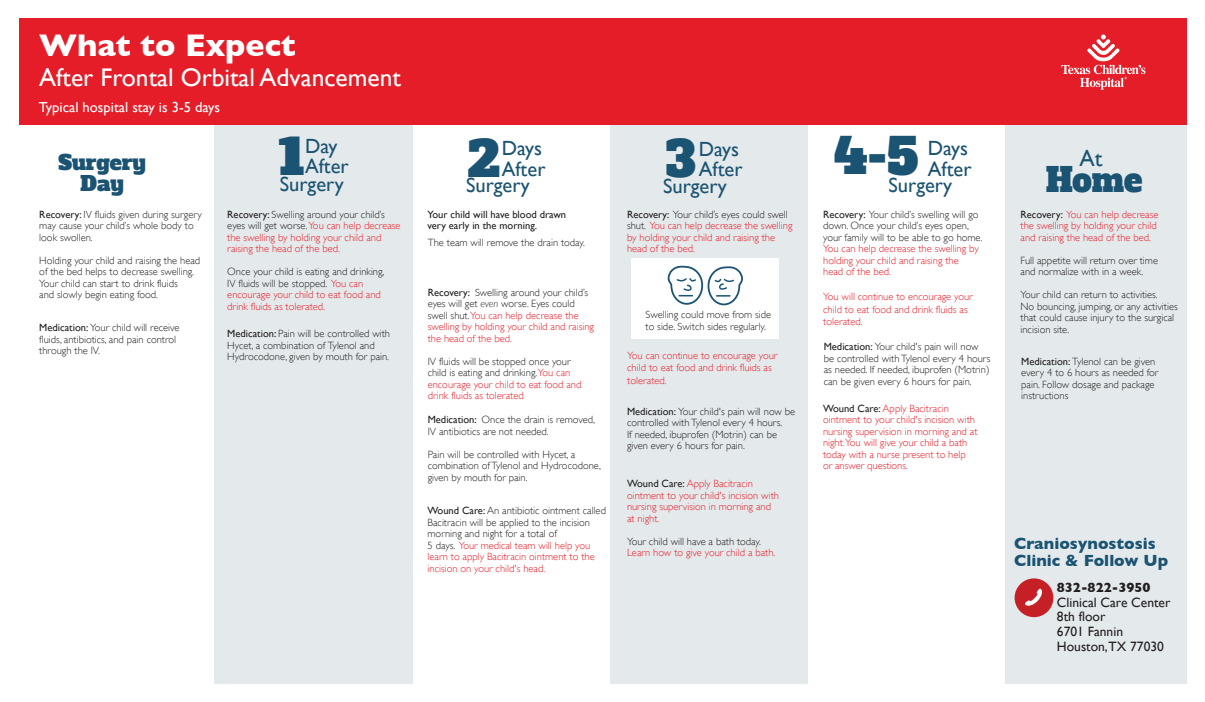
<style>
.page{position:relative;width:1205px;height:702px;background:#fff}
.page>*{position:absolute;margin:0;border:0;box-sizing:border-box;transform-origin:0 0}
.t1{font:49.25px "Alfa Slab One";color:#1b5372}
.t2{font:48.9px "Alfa Slab One";color:#1b5372}
.t3{font:33.35px "Alfa Slab One";color:#1b5372;scale:.93 1}
.t4{font:700 31.9px "Gill Sans";color:#fff}
.t5{font:25.5px "Gill Sans";color:#fff}
.t6{font:23px "Gill Sans";color:#1b5372}
.t7{font:20.55px/20.6px "Gill Sans";color:#1b5372}
.t8{font:20.55px/20.6px "Alfa Slab One";color:#1b5372;text-align:center}
.t9{font:700 16.5px/16.9px "Gill Sans";color:#1b5372}
.t10{font:14.6px "Gill Sans";color:#fff}
.t11{font:13.55px/14.6px "Gill Sans";color:#231f20}
.t12{font:700 13.55px "Gill Sans";color:#231f20}
.t13{font:300 10.5px/11.5px "Gill Sans";color:#231f20}
.t14{font:300 10.5px/11.5px "Gill Sans";color:#e51d28}
.t15{font:10.5px/11.5px "Gill Sans";color:#231f20}
.s1{font-weight:400;color:#231f20}
.s2{color:#231f20}
.s3{font-weight:400}
.s4{font-style:italic;color:#231f20}
.s5{color:#e51d28}
</style>
<div class="page">
<div style="left:1006px;top:126px;width:181px;height:558px;background:#e4eaec"></div>
<div style="left:610px;top:126px;width:198px;height:558px;background:#e4eaec"></div>
<div style="left:214px;top:125px;width:198px;height:559px;background:#e4eaec"></div>
<div style="left:632px;top:259px;width:147px;height:80px;background:#fff"></div>
<div style="left:19px;top:18px;width:1168px;height:106px;background:#e51d28"></div>
<svg style="left:1061px;top:35px;width:84px;height:55px"></svg>
<svg style="left:667px;top:265px;width:75px;height:41px"></svg>
<div style="left:1015px;top:578px;width:38px;height:39px;background:#c52026;border-radius:50%"></div>
<svg style="left:1025px;top:588px;width:17px;height:18px"></svg>
<h3 class="t4" style="left:39px;top:27px;width:258px">What to Expect</h3>
<h3 class="t5" style="left:39px;top:63px;width:363px">After Frontal Orbital Advancement</h3>
<h3 class="t10" style="left:39px;top:98px;width:183px">Typical hospital stay is 3-5 days</h3>
<h3 class="t8" style="left:58px;top:153px;width:89px">Surgery<br>Day</h3>
<h2 class="t2" style="left:834px;top:124px;width:86px">4-5</h2>
<h1 class="t1" style="left:278px;top:124px;width:28px">1</h1>
<h3 class="t7" style="left:502px;top:138px;width:45px">Days<br>After</h3>
<h3 class="t7" style="left:466px;top:175px;width:65px">Surgery</h3>
<h2 class="t2" style="left:468px;top:126px;width:33px">2</h2>
<h3 class="t7" style="left:699px;top:138px;width:45px">Days<br>After</h3>
<h3 class="t7" style="left:663px;top:175px;width:65px">Surgery</h3>
<h2 class="t2" style="left:665px;top:126px;width:32px">3</h2>
<h3 class="t7" style="left:928px;top:138px;width:45px">Days<br>After</h3>
<h3 class="t7" style="left:889px;top:175px;width:65px">Surgery</h3>
<h3 class="t7" style="left:305px;top:135px;width:45px">Day<br>After</h3>
<h3 class="t7" style="left:280px;top:174px;width:66px">Surgery</h3>
<p class="t14" style="left:227px;top:208px;width:175px"><span class="s1">Recovery:</span> <span class="s2">Swelling around your child’s eyes will get worse.</span>You can help decrease the swelling by holding your child and raising the head of the bed.</p>
<p class="t14" style="left:227px;top:266px;width:159px"><span class="s2">Once your child is eating and drinking, IV fluids will be stopped.</span> You can encourage your child to eat food and drink fluids as tolerated.</p>
<p class="t13" style="left:227px;top:327px;width:164px"><span class="s3">Medication:</span> Pain will be controlled with<br>Hycet, a combination of Tylenol and<br>Hydrocodone, given by mouth for pain.</p>
<p class="t14" style="left:627px;top:208px;width:167px"><span class="s1">Recovery:</span> <span class="s2">Your child’s eyes could swell shut.</span> You can help decrease the swelling by holding your child and raising the head of the bed.</p>
<p class="t13" style="left:39px;top:208px;width:164px"><span class="s3">Recovery:</span> IV fluids given during surgery may cause your child’s whole body to look swollen.</p>
<p class="t13" style="left:39px;top:254px;width:162px">Holding your child and raising the head of the bed helps to decrease swelling.<br>Your child can start to drink fluids<br>and slowly begin eating food.</p>
<p class="t15" style="left:428px;top:208px;width:140px">Your child will have blood drawn very early in the morning.</p>
<p class="t13" style="left:428px;top:236px;width:159px">The team will remove the drain today.</p>
<p class="t14" style="left:428px;top:286px;width:168px"><span class="s1">Recovery:</span> <span class="s2">Swelling around your child’s eyes will get</span> <span class="s4">even</span> <span class="s2">worse. Eyes could swell shut.</span>You can help decrease the swelling by holding your child and raising the head of the bed.</p>
<p class="t14" style="left:428px;top:355px;width:155px"><span class="s2">IV fluids will be stopped once your child is eating and drinking.</span>You can encourage your child to eat food and drink fluids as tolerated</p>
<p class="t13" style="left:428px;top:414px;width:169px"><span class="s3">Medication:</span> Once the drain is removed,<br>IV antibiotics are not needed.</p>
<p class="t13" style="left:428px;top:448px;width:175px">Pain will be controlled with Hycet, a combination of Tylenol and Hydrocodone, given by mouth for pain.</p>
<p class="t13" style="left:646px;top:309px;width:127px">Swelling could move from side</p>
<p class="t13" style="left:39px;top:321px;width:142px"><span class="s3">Medication:</span> Your child will receive</p>
<p class="t13" style="left:646px;top:321px;width:122px">to side. Switch sides regularly.</p>
<p class="t13" style="left:39px;top:333px;width:138px">fluids, antibiotics, and pain control through the IV.</p>
<p class="t14" style="left:627px;top:348px;width:152px;line-height:12.5px">You can continue to encourage your child to eat food and drink fluids as tolerated.</p>
<p class="t13" style="left:627px;top:405px;width:170px"><span class="s3">Medication:</span> Your child's pain will now be controlled with Tylenol every 4 hours.<br>If needed, ibuprofen (Motrin) can be given every 6 hours for pain.</p>
<p class="t14" style="left:627px;top:478px;width:153px"><span class="s1">Wound Care:</span> Apply Bacitracin ointment to your child's incision with nursing supervision in morning and at night.</p>
<p class="t13" style="left:627px;top:535px;width:135px">Your child will have a bath today.</p>
<p class="t14" style="left:627px;top:547px;width:150px">Learn how to give your child a bath.</p>
<p class="t13" style="left:428px;top:505px;width:180px"><span class="s3">Wound Care:</span> An antibiotic ointment called Bacitracin will be applied to the incision morning and night for a total of<br>5 days. <span class="s5">Your medical team will help you learn to apply Bacitracin ointment to the incision on your child's head.</span></p>
<p class="t13" style="left:823px;top:208px;width:161px"><span class="s3">Recovery:</span> Your child’s swelling will go down. Once your child’s eyes open, your family will to be able to go home.</p>
<p class="t14" style="left:823px;top:242px;width:157px">You can help decrease the swelling by holding your child and raising the head of the bed.</p>
<p class="t14" style="left:823px;top:290px;width:151px;line-height:12.5px">You will continue to encourage your child to eat food and drink fluids as tolerated.</p>
<p class="t13" style="left:824px;top:340px;width:168px"><span class="s3">Medication:</span> Your child's pain will now be controlled with Tylenol every 4 hours as needed. If needed, ibuprofen (Motrin) can be given every 6 hours for pain.</p>
<p class="t14" style="left:823px;top:402px;width:156px"><span class="s1">Wound Care:</span> Apply Bacitracin ointment to your child's incision with nursing supervision in morning and at night.You will give your child a bath today with a nurse present to help or answer questions.</p>
<h3 class="t6" style="left:1079px;top:145px;width:24px">At</h3>
<h3 class="t3" style="left:1046px;top:157px;width:105px">Home</h3>
<p class="t14" style="left:1021px;top:208px;width:139px"><span class="s1">Recovery:</span> You can help decrease the swelling by holding your child and raising the head of the bed.</p>
<p class="t13" style="left:1021px;top:254px;width:139px">Full appetite will return over time and normalize with in a week.</p>
<p class="t13" style="left:1021px;top:288px;width:159px">Your child can return to activities.<br>No bouncing, jumping, or any activities that could cause injury to the surgical incision site.</p>
<p class="t13" style="left:1021px;top:355px;width:139px"><span class="s3">Medication:</span> Tylenol can be given every 4 to 6 hours as needed for pain. Follow dosage and package instructions</p>
<h3 class="t9" style="left:1014px;top:535px;width:156px">Craniosynostosis<br>Clinic &amp; Follow Up</h3>
<p class="t12" style="left:1057px;top:580px;width:95px">832-822-3950</p>
<p class="t11" style="left:1057px;top:595px;width:115px">Clinical Care Center<br>8th floor<br>6701 Fannin<br>Houston,TX 77030</p>
</div>
